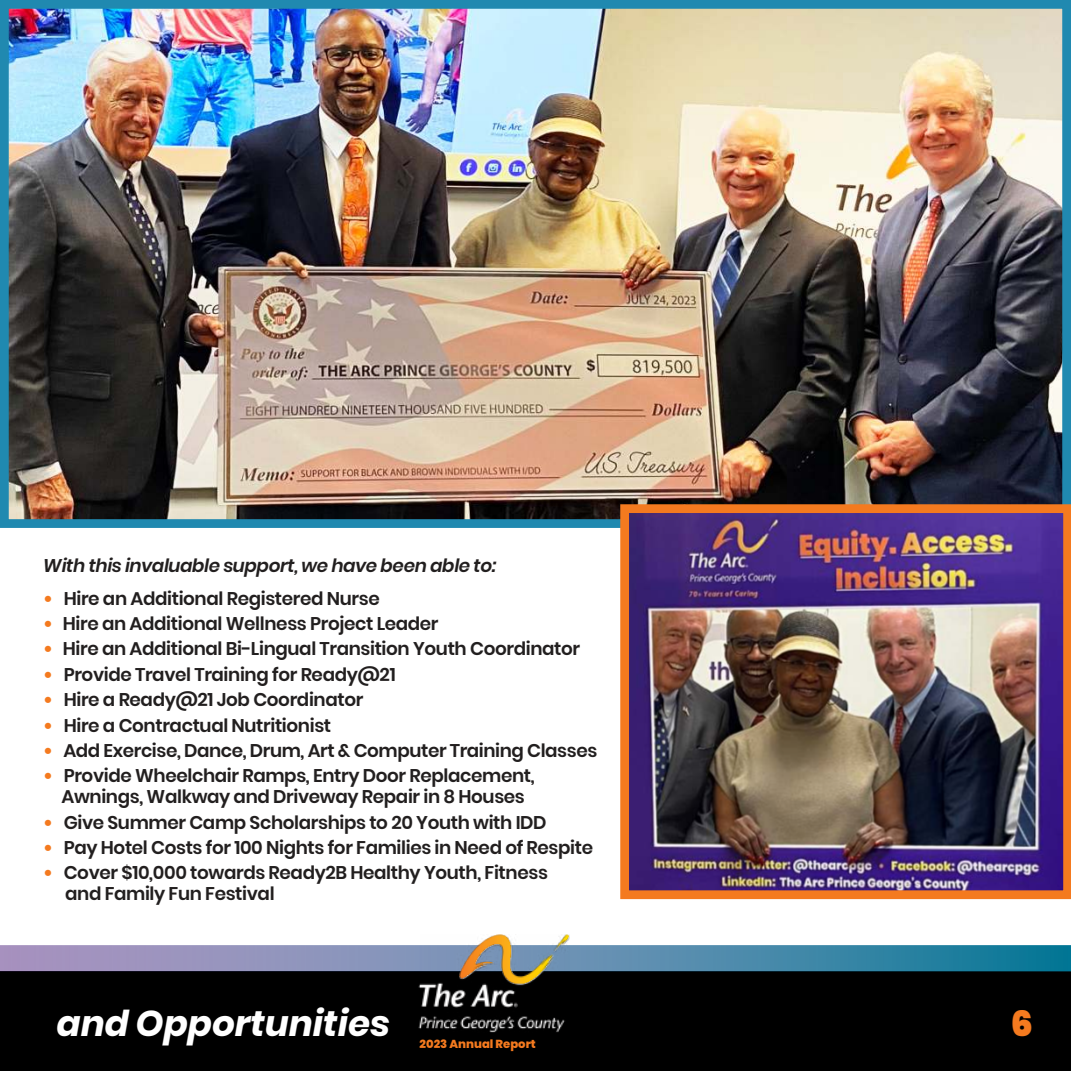
<style>
.page{position:relative;width:1071px;height:1071px;background:#fff}
.page>*{position:absolute;margin:0;border:0;box-sizing:border-box;transform-origin:0 0}
.t1{font:italic 700 35.7px "Poppins";color:#fff}
.t2{font:900 35px "Poppins";color:#f47a1f}
.t3{font:600 18.38px/21px "Poppins";letter-spacing:-.02em;color:#221f1f;text-align:center}
.t4{font:italic 600 18.38px "Poppins";letter-spacing:-.02em;color:#221f1f}
.t5{font:800 11.55px "Poppins";color:#f47a1f}
.s1{font-weight:900;color:#f47a1f}
</style>
<div class="page">
<div style="left:0;top:971px;width:1071px;height:100px;background:#000"></div>
<img style="left:10px;top:10px;width:1051px;height:508px">
<div style="left:0;top:0;width:1071px;height:528px;border:9px solid #2089b0"></div>
<svg style="left:0;top:945px;width:1068px;height:26px"></svg>
<img style="left:630px;top:514px;width:431px;height:375px">
<div style="left:620px;top:504px;width:451px;height:395px;border:9px solid #f47a1f"></div>
<img style="left:410px;top:934px;width:162px;height:99px">
<p class="t4" style="left:43px;top:558px;width:455px">With this invaluable support, we have been able to:</p>
<p class="t3" style="left:43px;top:588px;width:338px"><span class="s1">•</span> Hire an Additional Registered Nurse</p>
<p class="t3" style="left:43px;top:613px;width:397px"><span class="s1">•</span> Hire an Additional Wellness Project Leader</p>
<p class="t3" style="left:43px;top:639px;width:538px"><span class="s1">•</span> Hire an Additional Bi-Lingual Transition Youth Coordinator</p>
<p class="t3" style="left:43px;top:664px;width:354px"><span class="s1">•</span> Provide Travel Training for Ready@21</p>
<p class="t3" style="left:43px;top:689px;width:322px"><span class="s1">•</span> Hire a Ready@21 Job Coordinator</p>
<p class="t3" style="left:43px;top:715px;width:289px"><span class="s1">•</span> Hire a Contractual Nutritionist</p>
<p class="t3" style="left:43px;top:740px;width:555px"><span class="s1">•</span> Add Exercise, Dance, Drum, Art &amp; Computer Training Classes</p>
<p class="t3" style="left:43px;top:766px;width:493px"><span class="s1">•</span> Provide Wheelchair Ramps, Entry Door Replacement,<br>Awnings, Walkway and Driveway Repair in 8 Houses</p>
<p class="t3" style="left:43px;top:812px;width:505px"><span class="s1">•</span> Give Summer Camp Scholarships to 20 Youth with IDD</p>
<p class="t3" style="left:43px;top:837px;width:551px"><span class="s1">•</span> Pay Hotel Costs for 100 Nights for Families in Need of Respite</p>
<p class="t3" style="left:65px;top:863px;width:484px;text-align:left;text-indent:-22px"><span class="s1">•</span> Cover $10,000 towards Ready2B Healthy Youth, Fitness and Family Fun Festival</p>
<h1 class="t1" style="left:57px;top:1007px;width:335px">and Opportunities</h1>
<p class="t5" style="left:420px;top:1040px;width:118px">2023 Annual Report</p>
<h2 class="t2" style="left:1011px;top:1001px;width:24px">6</h2>
</div>
